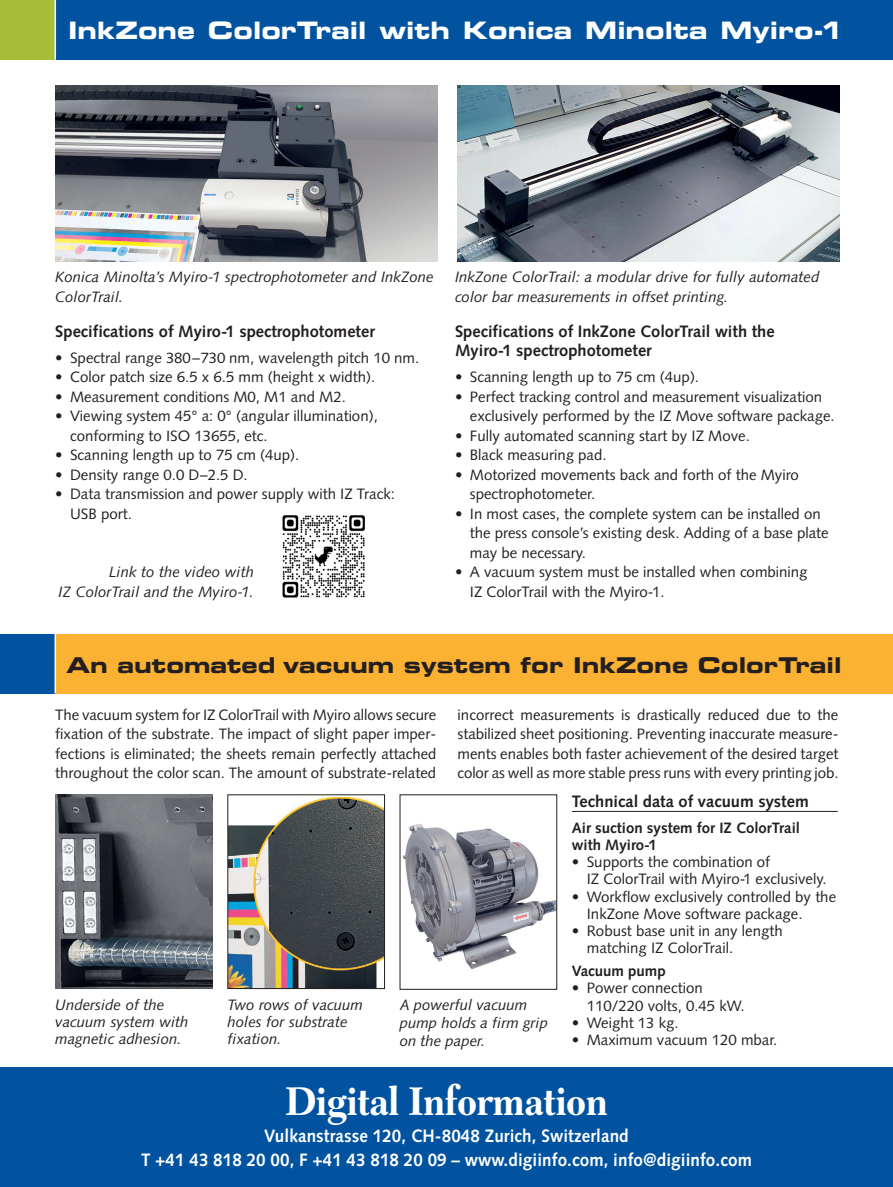
<style>
.page{position:relative;width:893px;height:1187px;background:#fff}
.page>*{position:absolute;margin:0;border:0;box-sizing:border-box;transform-origin:0 0}
.t1{font:500 39px "CA44";letter-spacing:.005em;color:#fff;scale:.95 1}
.t2{font:24px "Eurostile Bold Extended Two";color:#fff}
.t3{font:21.75px "Eurostile Bold Extended Two";color:#231f20}
.t4{font:700 18px "Syntax";letter-spacing:.005em;color:#fff;scale:.95 1}
.t5{font:700 16.5px/19.5px "Syntax";color:#231f20}
.t6{font:15px/19.5px "Syntax";color:#231f20}
.t7{font:italic 15px/17.2px "Syntax";color:#231f20}
.t8{font:700 15px/17.2px "Syntax";color:#231f20}
</style>
<div class="page">
<img style="left:403px;top:824px;width:152px;height:145px">
<hr style="left:572px;top:811px;width:266px;height:1px;background:#231f20">
<div style="left:0;top:1067px;width:893px;height:119px;background:#0153a0"></div>
<div style="left:0;top:0;width:893px;height:60px;background:#0153a0"></div>
<div style="left:0;top:0;width:55px;height:60px;background:#a7bd39"></div>
<hr style="left:55px;top:0;width:1px;height:60px;background:#fff">
<img style="left:55px;top:794px;width:158px;height:194px">
<img style="left:229px;top:797px;width:154px;height:189px">
<div style="left:227px;top:794px;width:158px;height:194px;border:1px solid #231f20"></div>
<div style="left:0;top:634px;width:893px;height:59px;background:#fbb131"></div>
<div style="left:0;top:634px;width:55px;height:59px;background:#0153a0"></div>
<hr style="left:55px;top:634px;width:1px;height:59px;background:#fff">
<img style="left:457px;top:85px;width:383px;height:176px">
<img style="left:55px;top:85px;width:383px;height:176px">
<img style="left:282px;top:515px;width:83px;height:83px">
<p class="t2" style="left:68px;top:21px;width:777px">InkZone ColorTrail with Konica Minolta Myiro-1</p>
<p class="t7" style="left:55px;top:268px;width:380px;line-height:19.5px">Konica Minolta’s Myiro-1 spectrophotometer and InkZone<br>ColorTrail.</p>
<p class="t7" style="left:455px;top:268px;width:366px;line-height:19.5px">InkZone ColorTrail: a modular drive for fully automated color bar measurements in offset printing.</p>
<p class="t5" style="left:455px;top:323px;width:321px">Specifications of InkZone ColorTrail with the<br>Myiro-1 spectrophotometer</p>
<p class="t6" style="left:455px;top:368px;width:246px">• Scanning length up to 75 cm (4up).</p>
<p class="t6" style="left:470px;top:388px;width:366px;text-indent:-15px">• Perfect tracking control and measurement visualization exclusively performed by the IZ Move software package.</p>
<p class="t6" style="left:455px;top:427px;width:296px">• Fully automated scanning start by IZ Move.</p>
<p class="t6" style="left:455px;top:446px;width:153px">• Black measuring pad.</p>
<p class="t6" style="left:470px;top:466px;width:331px;text-indent:-15px">• Motorized movements back and forth of the Myiro spectrophotometer.</p>
<p class="t6" style="left:470px;top:505px;width:360px;text-indent:-15px">• In most cases, the complete system can be installed on the press console’s existing desk. Adding of a base plate may be necessary.</p>
<p class="t6" style="left:470px;top:563px;width:339px;text-indent:-15px">• A vacuum system must be installed when combining<br>IZ ColorTrail with the Myiro-1.</p>
<p class="t5" style="left:55px;top:323px;width:321px">Specifications of Myiro-1 spectrophotometer</p>
<p class="t6" style="left:55px;top:349px;width:366px">• Spectral range 380–730 nm, wavelength pitch 10 nm.</p>
<p class="t6" style="left:55px;top:368px;width:321px">• Color patch size 6.5 x 6.5 mm (height x width).</p>
<p class="t6" style="left:55px;top:388px;width:292px">• Measurement conditions M0, M1 and M2.</p>
<p class="t6" style="left:70px;top:407px;width:309px;text-indent:-15px">• Viewing system 45° a: 0° (angular illumination), conforming to ISO 13655, etc.</p>
<p class="t6" style="left:55px;top:446px;width:246px">• Scanning length up to 75 cm (4up).</p>
<p class="t6" style="left:55px;top:466px;width:194px">• Density range 0.0 D–2.5 D.</p>
<p class="t6" style="left:70px;top:485px;width:326px;text-indent:-15px">• Data transmission and power supply with IZ Track:<br>USB port.</p>
<p class="t7" style="left:59px;top:563px;width:197px;line-height:19.5px;text-align:right">Link to the video with<br>IZ ColorTrail and the Myiro-1.</p>
<p class="t3" style="left:67px;top:657px;width:776px">An automated vacuum system for InkZone ColorTrail</p>
<p class="t6" style="left:55px;top:706px;width:382px;text-align:justify">The vacuum system for IZ ColorTrail with Myiro allows secure fixation of the substrate. The impact of slight paper imper&shy;fections is eliminated; the sheets remain perfectly attached throughout the color scan. The amount of substrate-related</p>
<p class="t6" style="left:458px;top:706px;width:382px;text-align:justify">incorrect measurements is drastically reduced due to the stabilized sheet positioning. Preventing inaccurate measure&shy;ments enables both faster achievement of the desired target color as well as more stable press runs with every printing job.</p>
<p class="t5" style="left:572px;top:792px;width:238px">Technical data of vacuum system</p>
<p class="t8" style="left:572px;top:820px;width:230px">Air suction system for IZ ColorTrail with Myiro-1</p>
<p class="t6" style="left:587px;top:854px;width:241px;line-height:17.2px;text-indent:-15px">• Supports the combination of<br>IZ ColorTrail with Myiro-1 exclusively.</p>
<p class="t6" style="left:587px;top:889px;width:251px;line-height:17.2px;text-indent:-15px">• Workflow exclusively controlled by the<br>InkZone Move software package.</p>
<p class="t6" style="left:587px;top:923px;width:197px;line-height:17.2px;text-indent:-15px">• Robust base unit in any length matching IZ ColorTrail.</p>
<p class="t8" style="left:572px;top:963px;width:95px">Vacuum pump</p>
<p class="t6" style="left:587px;top:980px;width:159px;line-height:17.2px;text-indent:-15px">• Power connection<br>110/220 volts, 0.45 kW.</p>
<p class="t6" style="left:572px;top:1014px;width:108px">• Weight 13 kg.</p>
<p class="t6" style="left:572px;top:1031px;width:207px">• Maximum vacuum 120 mbar.</p>
<p class="t1" style="left:286px;top:1085px;width:340px">Digital Information</p>
<p class="t4" style="left:264px;top:1128px;width:385px">Vulkanstrasse 120, CH-8048 Zurich, Switzerland</p>
<p class="t4" style="left:141px;top:1152px;width:645px">T +41 43 818 20 00, F +41 43 818 20 09 – www.digiinfo.com, info@digiinfo.com</p>
<p class="t7" style="left:400px;top:996px;width:150px;line-height:18px">A powerful vacuum pump holds a firm grip on the paper.</p>
<p class="t7" style="left:55px;top:997px;width:135px">Underside of the vacuum system with magnetic adhesion.</p>
<p class="t7" style="left:227px;top:997px;width:137px">Two rows of vacuum holes for substrate fixation.</p>
</div>
